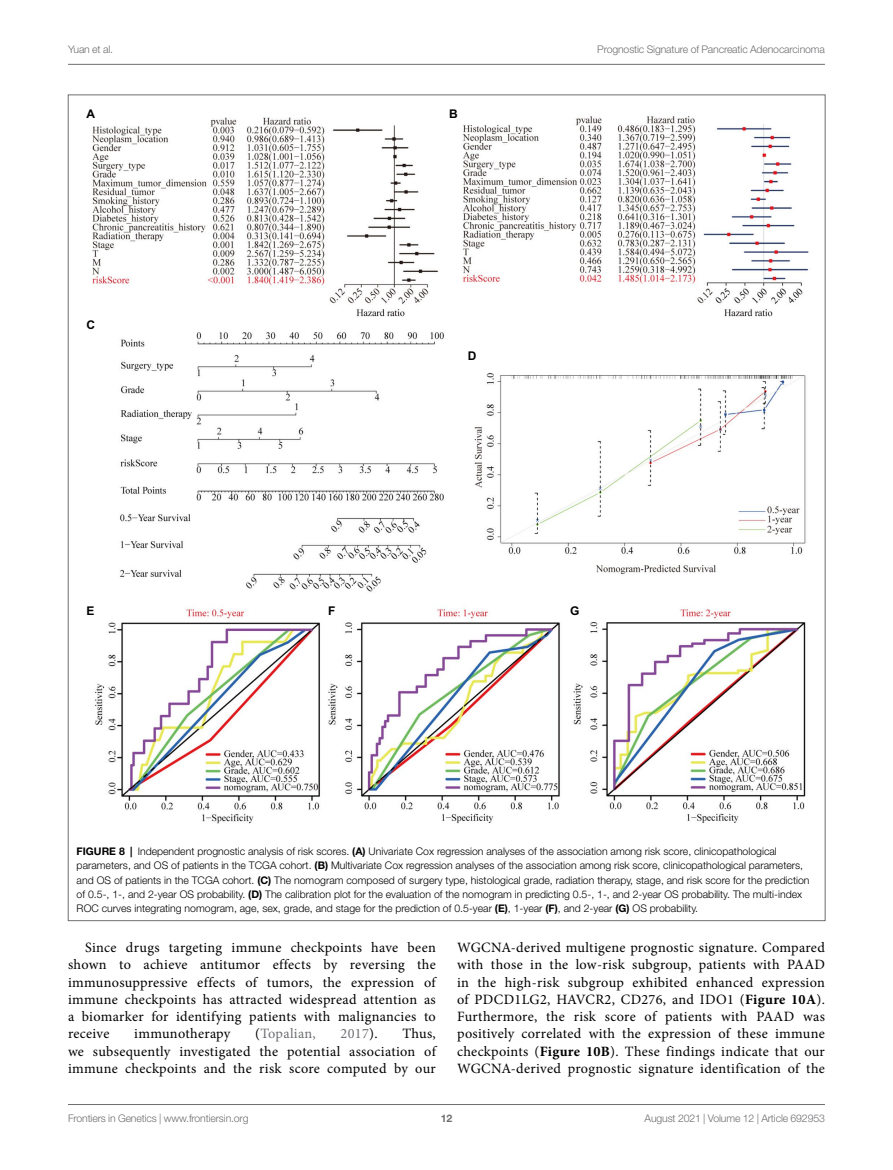
<style>
.page{position:relative;width:893px;height:1170px;background:#fff}
.page>*{position:absolute;margin:0;border:0;box-sizing:border-box;transform-origin:0 0}
.TEXT{font:14.25px/17.2px "Minion Pro";letter-spacing:.02em;color:#000;text-align:justify}
.TEXT-2{font:14.25px "Minion Pro";letter-spacing:.02em;color:#6d6e71}
.t1{font:700 12px "Arial";color:#000}
.FIG_LEG{font:300 10.5px/14.2px "Helvetica Neue LT Std";color:#000}
.t2{font:300 10.5px "Helvetica Neue LT Std";letter-spacing:-.015em;color:#6d6e71}
.t3{font:700 10.5px "Helvetica Neue LT Std";color:#6d6e71}
.s1{font-weight:700}
.s2{color:#000}
</style>
<div class="page">
<hr style="left:68px;top:64px;width:757px;height:1px;background:#6d6e71">
<hr style="left:68px;top:1104px;width:757px;height:1px;background:#6d6e71">
<img style="left:92px;top:116px;width:717px;height:708px">
<p class="t2" style="left:68px;top:42px;width:47px">Yuan et al.</p>
<p class="t2" style="left:597px;top:42px;width:229px">Prognostic Signature of Pancreatic Adenocarcinoma</p>
<p class="t1" style="left:87px;top:105px;width:10px">A</p>
<p class="t1" style="left:87px;top:316px;width:10px">C</p>
<p class="t1" style="left:449px;top:105px;width:10px">B</p>
<p class="t1" style="left:468px;top:347px;width:10px">D</p>
<p class="t1" style="left:87px;top:602px;width:10px">E</p>
<p class="t1" style="left:328px;top:602px;width:9px">F</p>
<p class="t1" style="left:570px;top:602px;width:11px">G</p>
<p class="FIG_LEG" style="left:77px;top:844px;width:734px"><span class="s1">FIGURE 8 |</span> Independent prognostic analysis of risk scores. <span class="s1">(A)</span> Univariate Cox regression analyses of the association among risk score, clinicopathological parameters, and OS of patients in the TCGA cohort. <span class="s1">(B)</span> Multivariate Cox regression analyses of the association among risk score, clinicopathological parameters, and OS of patients in the TCGA cohort. <span class="s1">(C)</span> The nomogram composed of surgery type, histological grade, radiation therapy, stage, and risk score for the prediction of 0.5-, 1-, and 2-year OS probability. <span class="s1">(D)</span> The calibration plot for the evaluation of the nomogram in predicting 0.5-, 1-, and 2-year OS probability. The multi-index ROC curves integrating nomogram, age, sex, grade, and stage for the prediction of 0.5-year <span class="s1">(E)</span>, 1-year <span class="s1">(F)</span>, and 2-year <span class="s1">(G)</span> OS probability.</p>
<p class="TEXT" style="left:68px;top:938px;width:369px;text-indent:17px">Since drugs targeting immune checkpoints have been shown to achieve antitumor effects by reversing the immunosuppressive effects of tumors, the expression of immune checkpoints has attracted widespread attention as a biomarker for identifying patients with malignancies to receive</p>
<p class="TEXT" style="left:68px;top:1025px;width:369px;text-indent:334px">Thus, we subsequently investigated the potential association of immune checkpoints and the risk score computed by our</p>
<p class="TEXT" style="left:134px;top:1025px;width:98px">immunotherapy</p>
<p class="TEXT-2" style="left:255px;top:1024px;width:62px"><span class="s2">(</span>Topalian,</p>
<p class="TEXT-2" style="left:341px;top:1024px;width:39px">2017<span class="s2">).</span></p>
<p class="TEXT" style="left:457px;top:938px;width:369px">WGCNA-derived multigene prognostic signature. Compared with those in the low-risk subgroup, patients with PAAD in the high-risk subgroup exhibited enhanced expression of PDCD1LG2, HAVCR2, CD276, and IDO1 (<span class="s1">Figure 10A</span>).<br>Furthermore, the risk score of patients with PAAD was positively correlated with the expression of these immune checkpoints (<span class="s1">Figure 10B</span>). These findings indicate that our WGCNA-derived prognostic signature identification of the</p>
<p class="t2" style="left:68px;top:1111px;width:182px">Frontiers in Genetics | www.frontiersin.org</p>
<p class="t3" style="left:441px;top:1111px;width:13px">12</p>
<p class="t2" style="left:645px;top:1111px;width:182px">August 2021 | Volume 12 | Article 692953</p>
</div>
